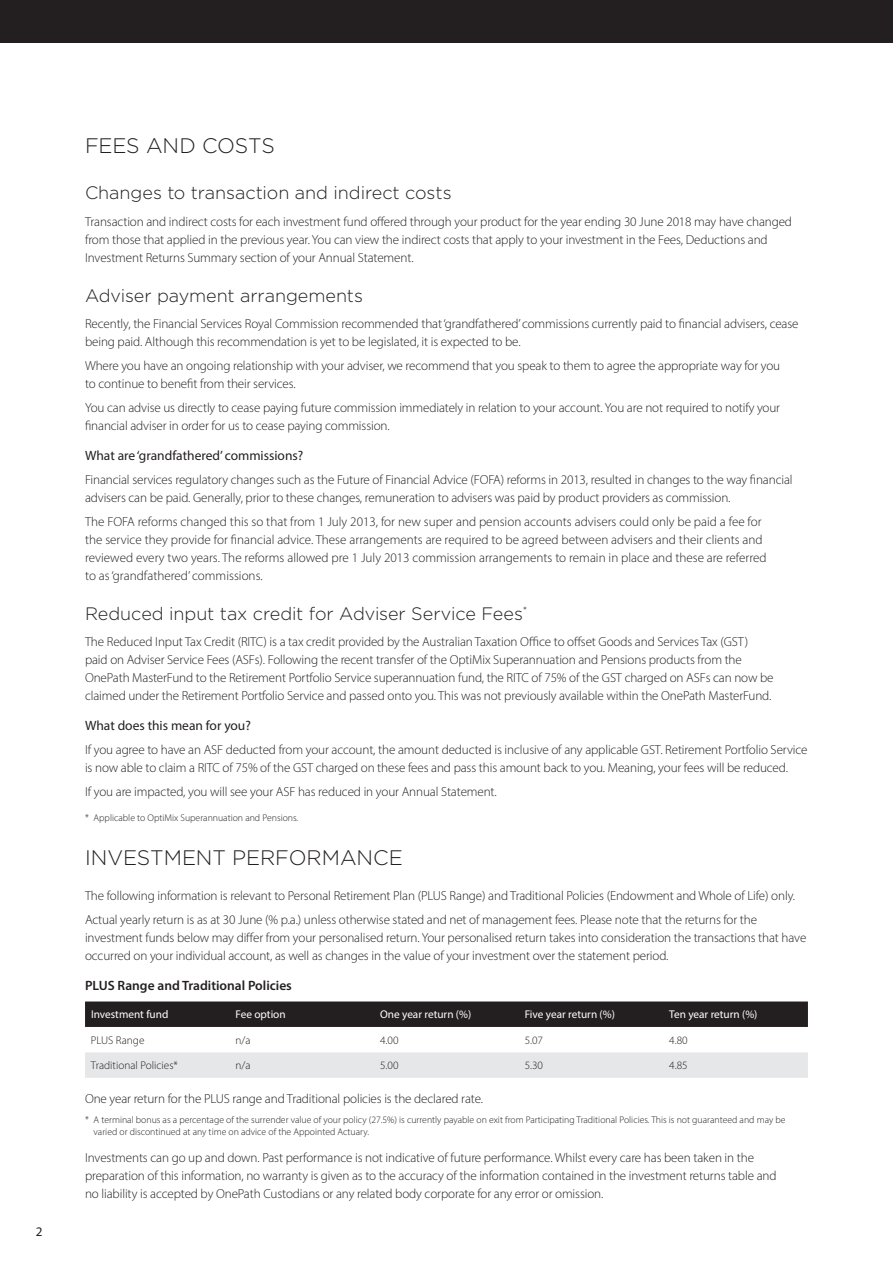
<style>
.page{position:relative;width:893px;height:1263px;background:#fff}
.page>*{position:absolute;margin:0;border:0;box-sizing:border-box;transform-origin:0 0}
.t1{font:300 21px "Gotham";letter-spacing:-.005em;color:#231f20}
.t2{font:300 18px "Gotham";letter-spacing:-.005em;color:#231f20}
.t3{font:13.5px "Myriad Pro";color:#231f20}
.t4{font:600 13.5px "Myriad Pro";color:#231f20}
.t5{font:300 13.2px/18px "Myriad Pro";letter-spacing:-.01em;color:#231f20}
.t6{font:13.2px "Myriad Pro";color:#231f20}
.t7{font:11.25px "Myriad Pro";color:#fff}
.t8{font:300 11.25px "Myriad Pro";color:#231f20}
.t9{font:300 9.75px/12px "Myriad Pro";color:#231f20}
</style>
<div class="page">
<div style="left:0;top:0;width:893px;height:43px;background:#231f20"></div>
<div style="left:85px;top:1001px;width:723px;height:26px;background:#231f20"></div>
<div style="left:85px;top:1052px;width:723px;height:26px;background:#e6e7e9"></div>
<p class="t6" style="left:36px;top:1224px;width:8px">2</p>
<h1 class="t1" style="left:85px;top:134px;width:191px">FEES AND COSTS</h1>
<h2 class="t2" style="left:85px;top:183px;width:368px">Changes to transaction and indirect costs</h2>
<p class="t5" style="left:85px;top:212px;width:709px">Transaction and indirect costs for each investment fund offered through your product for the year ending 30 June 2018 may have changed from those that applied in the previous year. You can view the indirect costs that apply to your investment in the Fees, Deductions and<br>Investment Returns Summary section of your Annual Statement.</p>
<h2 class="t2" style="left:85px;top:285px;width:280px">Adviser payment arrangements</h2>
<p class="t5" style="left:85px;top:315px;width:715px">Recently, the Financial Services Royal Commission recommended that ‘grandfathered’ commissions currently paid to financial advisers, cease being paid. Although this recommendation is yet to be legislated, it is expected to be.</p>
<p class="t5" style="left:85px;top:357px;width:697px">Where you have an ongoing relationship with your adviser, we recommend that you speak to them to agree the appropriate way for you to continue to benefit from their services.</p>
<p class="t5" style="left:85px;top:398px;width:697px">You can advise us directly to cease paying future commission immediately in relation to your account. You are not required to notify your financial adviser in order for us to cease paying commission.</p>
<p class="t3" style="left:85px;top:447px;width:220px">What are ‘grandfathered’ commissions?</p>
<p class="t5" style="left:85px;top:470px;width:709px">Financial services regulatory changes such as the Future of Financial Advice (FOFA) reforms in 2013, resulted in changes to the way financial advisers can be paid. Generally, prior to these changes, remuneration to advisers was paid by product providers as commission.</p>
<p class="t5" style="left:85px;top:512px;width:683px">The FOFA reforms changed this so that from 1 July 2013, for new super and pension accounts advisers could only be paid a fee for the service they provide for financial advice. These arrangements are required to be agreed between advisers and their clients and reviewed every two years. The reforms allowed pre 1 July 2013 commission arrangements to remain in place and these are referred to as ‘grandfathered’ commissions.</p>
<h2 class="t2" style="left:85px;top:603px;width:444px">Reduced input tax credit for Adviser Service Fees<sup>*</sup></h2>
<p class="t5" style="left:85px;top:632px;width:690px">The Reduced Input Tax Credit (RITC) is a tax credit provided by the Australian Taxation Office to offset Goods and Services Tax (GST) paid on Adviser Service Fees (ASFs). Following the recent transfer of the OptiMix Superannuation and Pensions products from the OnePath MasterFund to the Retirement Portfolio Service superannuation fund, the RITC of 75% of the GST charged on ASFs can now be claimed under the Retirement Portfolio Service and passed onto you. This was not previously available within the OnePath MasterFund.</p>
<p class="t3" style="left:85px;top:717px;width:167px">What does this mean for you?</p>
<p class="t5" style="left:85px;top:740px;width:724px">If you agree to have an ASF deducted from your account, the amount deducted is inclusive of any applicable GST. Retirement Portfolio Service is now able to claim a RITC of 75% of the GST charged on these fees and pass this amount back to you. Meaning, your fees will be reduced.</p>
<p class="t5" style="left:85px;top:782px;width:413px">If you are impacted, you will see your ASF has reduced in your Annual Statement.</p>
<p class="t9" style="left:85px;top:811px;width:215px">* Applicable to OptiMix Superannuation and Pensions.</p>
<h1 class="t1" style="left:85px;top:846px;width:319px">INVESTMENT PERFORMANCE</h1>
<p class="t5" style="left:85px;top:883px;width:712px;line-height:24px">The following information is relevant to Personal Retirement Plan (PLUS Range) and Traditional Policies (Endowment and Whole of Life) only.<br>Actual yearly return is as at 30 June (% p.a.) unless otherwise stated and net of management fees. Please note that the returns for the</p>
<p class="t5" style="left:85px;top:928px;width:723px">investment funds below may differ from your personalised return. Your personalised return takes into consideration the transactions that have occurred on your individual account, as well as changes in the value of your investment over the statement period.</p>
<p class="t4" style="left:85px;top:976px;width:208px">PLUS Range and Traditional Policies</p>
<p class="t7" style="left:91px;top:1008px;width:79px">Investment fund</p>
<p class="t7" style="left:236px;top:1008px;width:52px">Fee option</p>
<p class="t7" style="left:380px;top:1008px;width:93px">One year return (%)</p>
<p class="t7" style="left:525px;top:1008px;width:92px">Five year return (%)</p>
<p class="t7" style="left:669px;top:1008px;width:90px">Ten year return (%)</p>
<p class="t8" style="left:91px;top:1033px;width:55px">PLUS Range</p>
<p class="t8" style="left:236px;top:1033px;width:17px">n/a</p>
<p class="t8" style="left:380px;top:1033px;width:20px">4.00</p>
<p class="t8" style="left:525px;top:1033px;width:20px">5.07</p>
<p class="t8" style="left:669px;top:1033px;width:20px">4.80</p>
<p class="t8" style="left:91px;top:1059px;width:88px">Traditional Policies*</p>
<p class="t8" style="left:236px;top:1059px;width:17px">n/a</p>
<p class="t8" style="left:380px;top:1059px;width:20px">5.00</p>
<p class="t8" style="left:525px;top:1059px;width:20px">5.30</p>
<p class="t8" style="left:669px;top:1059px;width:20px">4.85</p>
<p class="t5" style="left:85px;top:1089px;width:400px">One year return for the PLUS range and Traditional policies is the declared rate.</p>
<p class="t9" style="left:94px;top:1114px;width:693px;text-indent:-9px">* A terminal bonus as a percentage of the surrender value of your policy (27.5%) is currently payable on exit from Participating Traditional Policies. This is not guaranteed and may be varied or discontinued at any time on advice of the Appointed Actuary.</p>
<p class="t5" style="left:85px;top:1148px;width:693px">Investments can go up and down. Past performance is not indicative of future performance. Whilst every care has been taken in the preparation of this information, no warranty is given as to the accuracy of the information contained in the investment returns table and no liability is accepted by OnePath Custodians or any related body corporate for any error or omission.</p>
</div>
